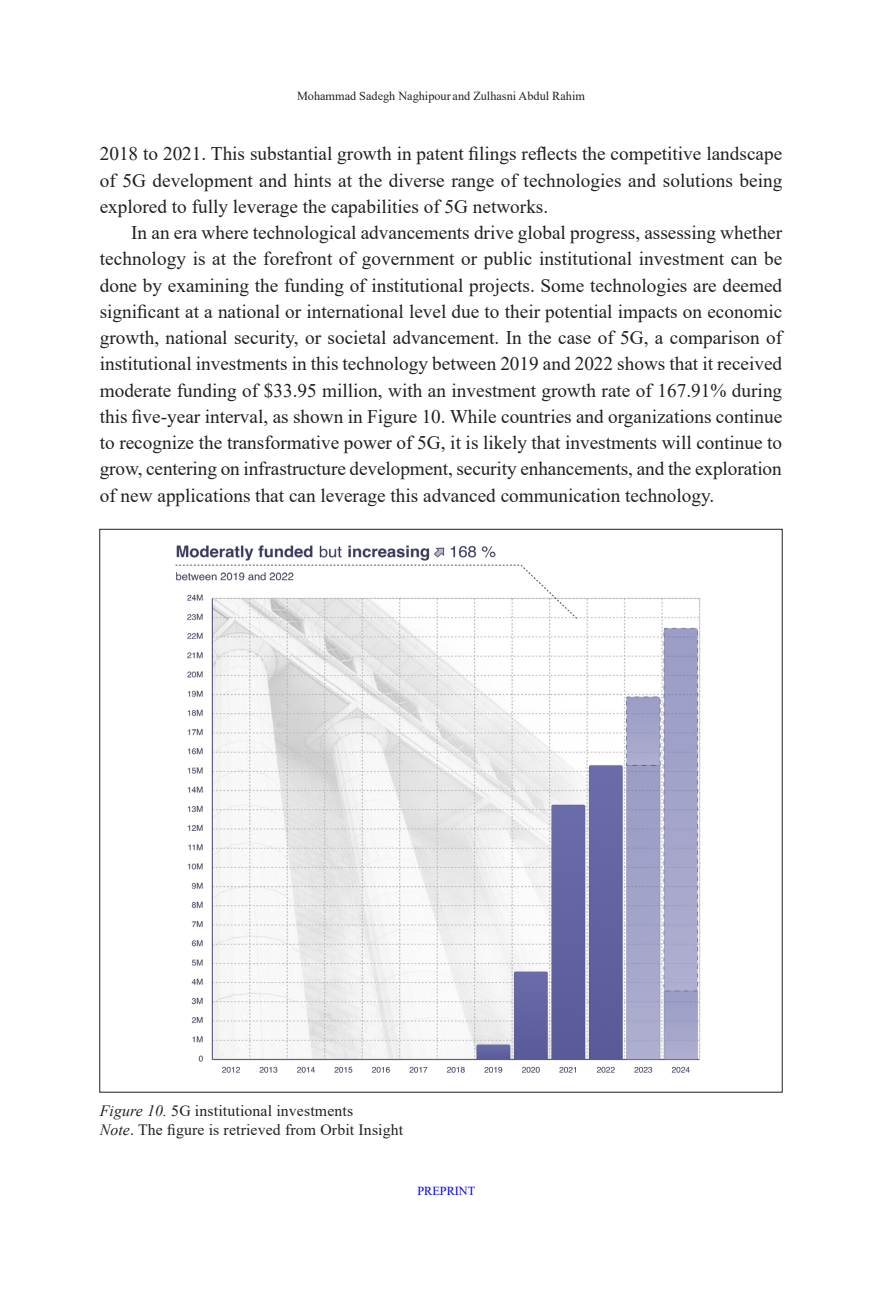
<style>
.page{position:relative;width:882px;height:1298px;background:#fff}
.page>*{position:absolute;margin:0;border:0;box-sizing:border-box;transform-origin:0 0}
.Body_Text{font:19.25px/26.2px "Times New Roman";color:#231f20;text-align:justify}
.Body_Table{font:15.75px "Times New Roman";letter-spacing:.01em;color:#231f20}
.t1{font:12.25px "Times New Roman";color:#231f20}
.t2{font:12.25px "Times New Roman";color:#00f}
.s1{font-style:italic}
</style>
<div class="page">
<img style="left:175px;top:545px;width:526px;height:528px">
<p class="t1" style="left:297px;top:87px;width:289px">Mohammad Sadegh Naghipour and Zulhasni Abdul Rahim</p>
<p class="Body_Text" style="left:100px;top:140px;width:684px">2018 to 2021. This substantial growth in patent filings reflects the competitive landscape of 5G development and hints at the diverse range of technologies and solutions being explored to fully leverage the capabilities of 5G networks.</p>
<p class="Body_Text" style="left:100px;top:219px;width:684px;text-indent:32px">In an era where technological advancements drive global progress, assessing whether technology is at the forefront of government or public institutional investment can be done by examining the funding of institutional projects. Some technologies are deemed significant at a national or international level due to their potential impacts on economic growth, national security, or societal advancement. In the case of 5G, a comparison of institutional investments in this technology between 2019 and 2022 shows that it received moderate funding of $33.95 million, with an investment growth rate of 167.91% during this five-year interval, as shown in Figure 10. While countries and organizations continue to recognize the transformative power of 5G, it is likely that investments will continue to grow, centering on infrastructure development, security enhancements, and the exploration of new applications that can leverage this advanced communication technology.</p>
<p class="Body_Table" style="left:100px;top:1100px;width:255px"><span class="s1">Figure 10.</span> 5G institutional investments</p>
<p class="Body_Table" style="left:100px;top:1119px;width:305px"><span class="s1">Note</span>. The figure is retrieved from Orbit Insight</p>
<p class="t2" style="left:417px;top:1182px;width:59px">PREPRINT</p>
</div>
